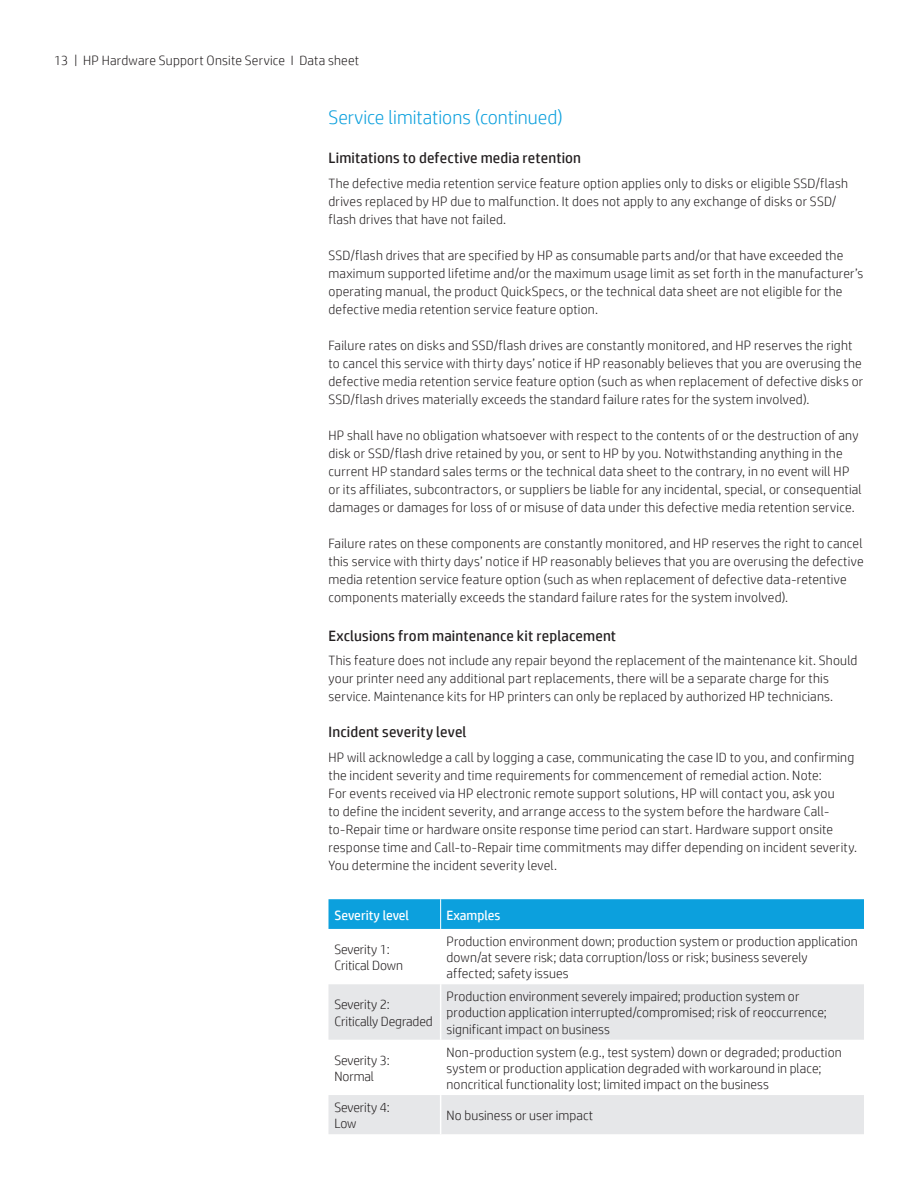
<style>
.page{position:relative;width:918px;height:1188px;background:#fff}
.page>*{position:absolute;margin:0;border:0;box-sizing:border-box;transform-origin:0 0}
.t1{font:300 19.5px "HP Simplified";color:#0ca0dd}
.t2{font:15px "HP Simplified";letter-spacing:.01em;color:#231f20}
.t3{font:300 13.5px/18px "HP Simplified";letter-spacing:.015em;color:#231f20}
.t4{font:300 13.5px/16.2px "HP Simplified";letter-spacing:-.01em;color:#231f20}
.t5{font:13.5px "HP Simplified";color:#fff}
</style>
<div class="page">
<svg style="left:328px;top:899px;width:536px;height:30px;background:#0ea0dd"></svg>
<svg style="left:328px;top:984px;width:536px;height:150px;fill:#e6e7e9"></svg>
<hr style="left:440px;top:984px;width:1px;height:56px;background:#fff">
<hr style="left:440px;top:1040px;width:1px;height:55px;background:#fff">
<hr style="left:440px;top:1095px;width:1px;height:39px;background:#fff">
<hr style="left:440px;top:899px;width:1px;height:30px;background:#fff">
<p class="t3" style="left:54px;top:51px;width:307px">13 | HP Hardware Support Onsite Service I Data sheet</p>
<h1 class="t1" style="left:328px;top:104px;width:236px">Service limitations (continued)</h1>
<p class="t2" style="left:328px;top:148px;width:254px">Limitations to defective media retention</p>
<p class="t3" style="left:328px;top:174px;width:521px">The defective media retention service feature option applies only to disks or eligible SSD/flash drives replaced by HP due to malfunction. It does not apply to any exchange of disks or SSD/ flash drives that have not failed.</p>
<p class="t3" style="left:328px;top:246px;width:537px">SSD/flash drives that are specified by HP as consumable parts and/or that have exceeded the maximum supported lifetime and/or the maximum usage limit as set forth in the manufacturer’s operating manual, the product QuickSpecs, or the technical data sheet are not eligible for the defective media retention service feature option.</p>
<p class="t3" style="left:328px;top:336px;width:536px">Failure rates on disks and SSD/flash drives are constantly monitored, and HP reserves the right to cancel this service with thirty days’ notice if HP reasonably believes that you are overusing the defective media retention service feature option (such as when replacement of defective disks or SSD/flash drives materially exceeds the standard failure rates for the system involved).</p>
<p class="t3" style="left:328px;top:426px;width:535px">HP shall have no obligation whatsoever with respect to the contents of or the destruction of any disk or SSD/flash drive retained by you, or sent to HP by you. Notwithstanding anything in the current HP standard sales terms or the technical data sheet to the contrary, in no event will HP or its affiliates, subcontractors, or suppliers be liable for any incidental, special, or consequential damages or damages for loss of or misuse of data under this defective media retention service.</p>
<p class="t3" style="left:328px;top:534px;width:537px">Failure rates on these components are constantly monitored, and HP reserves the right to cancel this service with thirty days’ notice if HP reasonably believes that you are overusing the defective media retention service feature option (such as when replacement of defective data-retentive components materially exceeds the standard failure rates for the system involved).</p>
<p class="t2" style="left:328px;top:626px;width:289px">Exclusions from maintenance kit replacement</p>
<p class="t3" style="left:328px;top:651px;width:531px">This feature does not include any repair beyond the replacement of the maintenance kit. Should your printer need any additional part replacements, there will be a separate charge for this service. Maintenance kits for HP printers can only be replaced by authorized HP technicians.</p>
<p class="t2" style="left:328px;top:722px;width:140px">Incident severity level</p>
<p class="t3" style="left:328px;top:748px;width:530px">HP will acknowledge a call by logging a case, communicating the case ID to you, and confirming the incident severity and time requirements for commencement of remedial action. Note:<br>For events received via HP electronic remote support solutions, HP will contact you, ask you<br>to define the incident severity, and arrange access to the system before the hardware Call&shy;to-Repair time or hardware onsite response time period can start. Hardware support onsite response time and Call-to-Repair time commitments may differ depending on incident severity.<br>You determine the incident severity level.</p>
<p class="t5" style="left:334px;top:906px;width:76px">Severity level</p>
<p class="t5" style="left:447px;top:906px;width:55px">Examples</p>
<p class="t4" style="left:334px;top:941px;width:70px">Severity 1:<br>Critical Down</p>
<p class="t3" style="left:447px;top:933px;width:413px;line-height:16.2px">Production environment down; production system or production application down/at severe risk; data corruption/loss or risk; business severely affected; safety issues</p>
<p class="t4" style="left:334px;top:996px;width:100px">Severity 2:<br>Critically Degraded</p>
<p class="t3" style="left:447px;top:988px;width:382px;line-height:16.2px">Production environment severely impaired; production system or production application interrupted/compromised; risk of reoccurrence; significant impact on business</p>
<p class="t4" style="left:334px;top:1052px;width:57px">Severity 3:<br>Normal</p>
<p class="t3" style="left:447px;top:1043px;width:397px;line-height:16.2px">Non-production system (e.g., test system) down or degraded; production system or production application degraded with workaround in place; noncritical functionality lost; limited impact on the business</p>
<p class="t4" style="left:334px;top:1099px;width:57px">Severity 4:<br>Low</p>
<p class="t3" style="left:447px;top:1106px;width:148px">No business or user impact</p>
</div>
